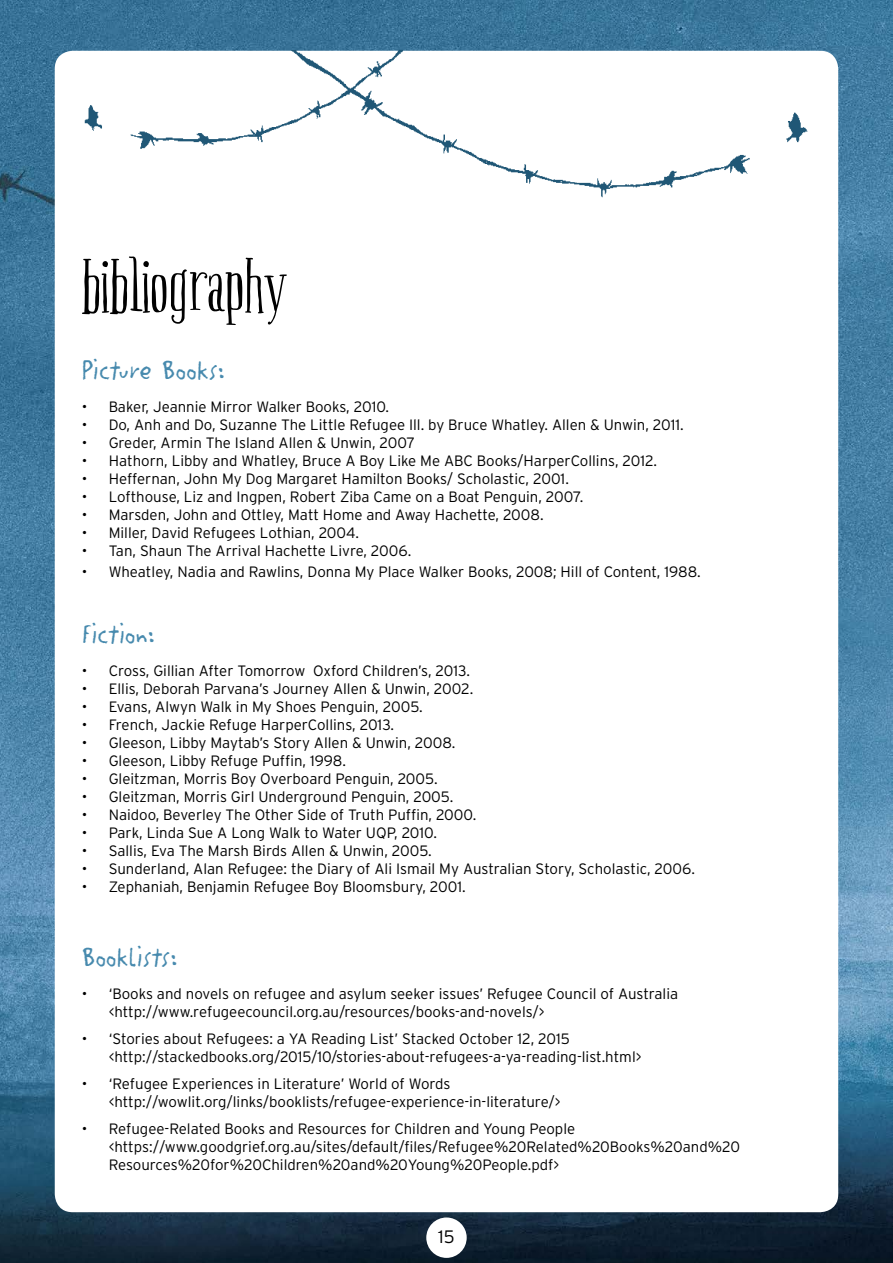
<style>
.page{position:relative;width:893px;height:1263px;background:#fff}
.page>*{position:absolute;margin:0;border:0;box-sizing:border-box;transform-origin:0 0}
.t1{font:72px "Boho Serif";color:#000}
.t2{font:30px "Litterbox ICG";color:#478aae}
.t3{font:300 18px "Interstate";color:#000}
.t4{font:300 15px/18px "Interstate";color:#000}
</style>
<div class="page">
<img style="left:0;top:0;width:893px;height:1263px">
<div style="left:55px;top:51px;width:783px;height:1161px;background:#fff;border-radius:18px"></div>
<div style="left:426px;top:1217px;width:41px;height:41px;background:#fff;border-radius:50%"></div>
<img style="left:55px;top:51px;width:784px;height:149px">
<h1 class="t1" style="left:82px;top:244px;width:207px">bibliography</h1>
<h2 class="t2" style="left:82px;top:349px;width:145px">Picture Books:</h2>
<p class="t4" style="left:82px;top:397px;width:309px">• Baker, Jeannie Mirror Walker Books, 2010.</p>
<p class="t4" style="left:82px;top:415px;width:604px">• Do, Anh and Do, Suzanne The Little Refugee Ill. by Bruce Whatley. Allen &amp; Unwin, 2011.</p>
<p class="t4" style="left:82px;top:433px;width:335px">• Greder, Armin The Island Allen &amp; Unwin, 2007</p>
<p class="t4" style="left:82px;top:451px;width:577px">• Hathorn, Libby and Whatley, Bruce A Boy Like Me ABC Books/HarperCollins, 2012.</p>
<p class="t4" style="left:82px;top:469px;width:489px">• Heffernan, John My Dog Margaret Hamilton Books/ Scholastic, 2001.</p>
<p class="t4" style="left:82px;top:487px;width:503px">• Lofthouse, Liz and Ingpen, Robert Ziba Came on a Boat Penguin, 2007.</p>
<p class="t4" style="left:82px;top:505px;width:463px">• Marsden, John and Ottley, Matt Home and Away Hachette, 2008.</p>
<p class="t4" style="left:82px;top:523px;width:279px">• Miller, David Refugees Lothian, 2004.</p>
<p class="t4" style="left:82px;top:541px;width:331px">• Tan, Shaun The Arrival Hachette Livre, 2006.</p>
<p class="t4" style="left:82px;top:563px;width:621px">• Wheatley, Nadia and Rawlins, Donna My Place Walker Books, 2008; Hill of Content, 1988.</p>
<h2 class="t2" style="left:82px;top:614px;width:75px">Fiction:</h2>
<p class="t4" style="left:82px;top:662px;width:390px">• Cross, Gillian After Tomorrow Oxford Children’s, 2013.</p>
<p class="t4" style="left:82px;top:680px;width:393px">• Ellis, Deborah Parvana’s Journey Allen &amp; Unwin, 2002.</p>
<p class="t4" style="left:82px;top:698px;width:343px">• Evans, Alwyn Walk in My Shoes Penguin, 2005.</p>
<p class="t4" style="left:82px;top:716px;width:314px">• French, Jackie Refuge HarperCollins, 2013.</p>
<p class="t4" style="left:82px;top:734px;width:375px">• Gleeson, Libby Maytab’s Story Allen &amp; Unwin, 2008.</p>
<p class="t4" style="left:82px;top:752px;width:266px">• Gleeson, Libby Refuge Puffin, 1998.</p>
<p class="t4" style="left:82px;top:770px;width:357px">• Gleitzman, Morris Boy Overboard Penguin, 2005.</p>
<p class="t4" style="left:82px;top:788px;width:373px">• Gleitzman, Morris Girl Underground Penguin, 2005.</p>
<p class="t4" style="left:82px;top:806px;width:396px">• Naidoo, Beverley The Other Side of Truth Puffin, 2000.</p>
<p class="t4" style="left:82px;top:824px;width:357px">• Park, Linda Sue A Long Walk to Water UQP, 2010.</p>
<p class="t4" style="left:82px;top:842px;width:352px">• Sallis, Eva The Marsh Birds Allen &amp; Unwin, 2005.</p>
<p class="t4" style="left:82px;top:860px;width:615px">• Sunderland, Alan Refugee: the Diary of Ali Ismail My Australian Story, Scholastic, 2006.</p>
<p class="t4" style="left:82px;top:878px;width:385px">• Zephaniah, Benjamin Refugee Boy Bloomsbury, 2001.</p>
<h2 class="t2" style="left:82px;top:937px;width:97px">Booklists:</h2>
<p class="t4" style="left:109px;top:984px;width:571px;text-indent:-27px">• ‘Books and novels on refugee and asylum seeker issues’ Refugee Council of Australia &lt;http://www.refugeecouncil.org.au/resources/books-and-novels/&gt;</p>
<p class="t4" style="left:109px;top:1029px;width:534px;text-indent:-27px">• ‘Stories about Refugees: a YA Reading List’ Stacked October 12, 2015 &lt;http://stackedbooks.org/2015/10/stories-about-refugees-a-ya-reading-list.html&gt;</p>
<p class="t4" style="left:109px;top:1074px;width:453px;text-indent:-27px">• ‘Refugee Experiences in Literature’ World of Words &lt;http://wowlit.org/links/booklists/refugee-experience-in-literature/&gt;</p>
<p class="t4" style="left:109px;top:1119px;width:633px;text-indent:-27px">• Refugee-Related Books and Resources for Children and Young People &lt;https://www.goodgrief.org.au/sites/default/files/Refugee%20Related%20Books%20and%20<br>Resources%20for%20Children%20and%20Young%20People.pdf&gt;</p>
<p class="t3" style="left:438px;top:1227px;width:18px">15</p>
</div>
